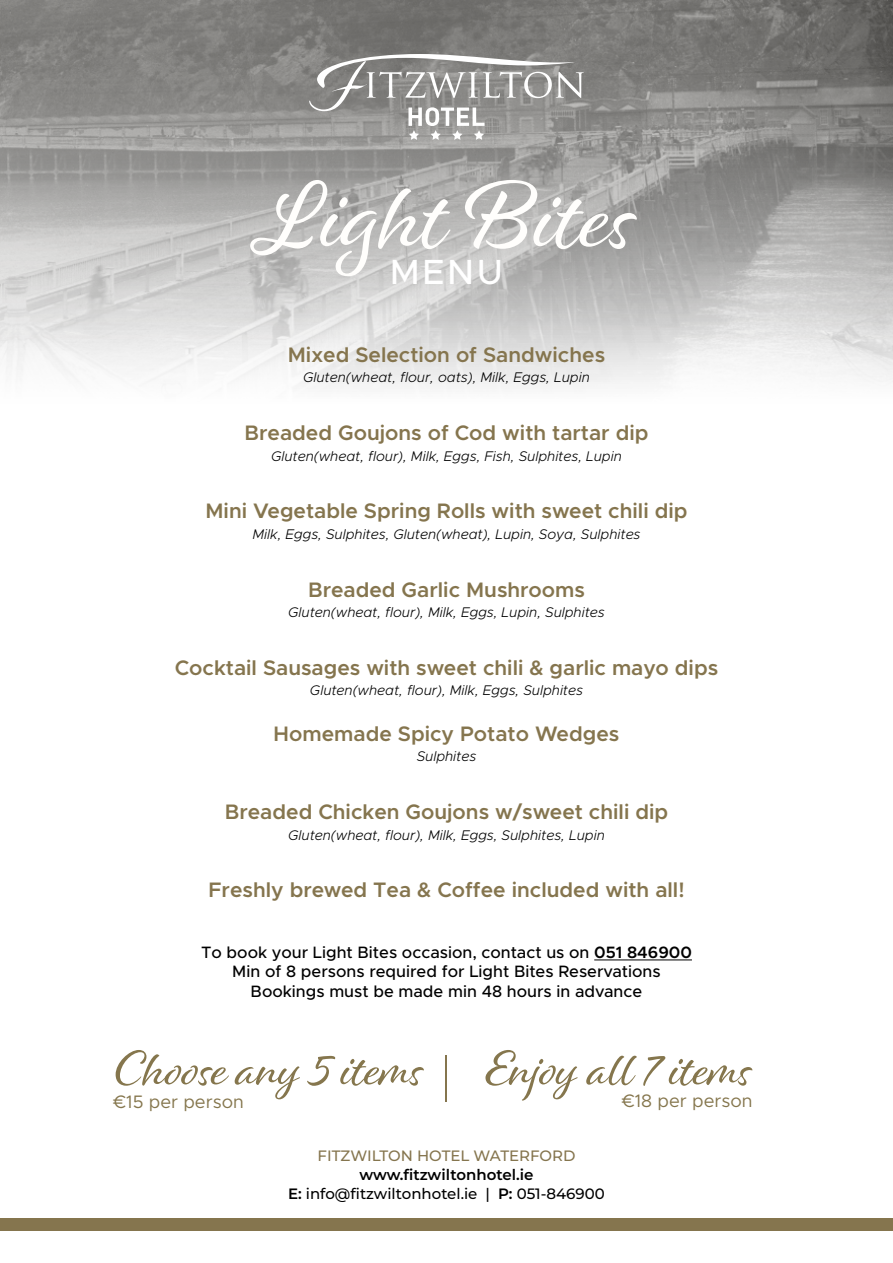
<style>
.page{position:relative;width:893px;height:1263px;background:#fff}
.page>*{position:absolute;margin:0;border:0;box-sizing:border-box;transform-origin:0 0}
.t1{font:98.7px "Alisha";color:#fffefc}
.t2{font:51.15px "Alisha";color:#85764d}
.t3{font:500 35.1px "Metropolis";color:#fff}
.t4{font:600 21px "Metropolis";color:#85754e}
.t5{font:18.15px "Metropolis";color:#85764d}
.t6{font:500 16.5px/19.5px "Metropolis";color:#000;text-align:center}
.t7{font:100 15px/19px "Montserrat";color:#000;text-align:center}
.t8{font:100 15px "Montserrat";color:#85754e}
.t9{font:italic 300 13.95px "Metropolis";color:#000}
.s1{font-weight:600}
</style>
<div class="page">
<svg style="left:0;top:0;width:893px;height:353px;background:#a6a5a4"></svg>
<hr style="left:594px;top:960px;width:98px;height:1px;background:#000">
<div style="left:0;top:1218px;width:893px;height:13px;background:#85754e"></div>
<svg style="left:309px;top:54px;width:275px;height:86px;background:#9f9e9d"></svg>
<hr style="left:445px;top:1056px;width:2px;height:46px;background:#85754e">
<h1 class="t1" style="left:256px;top:156px;width:382px">Light Bites</h1>
<h3 class="t3" style="left:390px;top:250px;width:115px">MENU</h3>
<h3 class="t4" style="left:288px;top:341px;width:319px">Mixed Selection of Sandwiches</h3>
<p class="t9" style="left:303px;top:369px;width:288px">Gluten(wheat, flour, oats), Milk, Eggs, Lupin</p>
<h3 class="t4" style="left:244px;top:420px;width:405px">Breaded Goujons of Cod with tartar dip</h3>
<p class="t9" style="left:271px;top:447px;width:352px">Gluten(wheat, flour), Milk, Eggs, Fish, Sulphites, Lupin</p>
<h3 class="t4" style="left:205px;top:498px;width:484px">Mini Vegetable Spring Rolls with sweet chili dip</h3>
<p class="t9" style="left:252px;top:525px;width:390px">Milk, Eggs, Sulphites, Gluten(wheat), Lupin, Soya, Sulphites</p>
<h3 class="t4" style="left:308px;top:576px;width:278px">Breaded Garlic Mushrooms</h3>
<p class="t9" style="left:288px;top:604px;width:318px">Gluten(wheat, flour), Milk, Eggs, Lupin, Sulphites</p>
<h3 class="t4" style="left:175px;top:654px;width:545px">Cocktail Sausages with sweet chili &amp; garlic mayo dips</h3>
<p class="t9" style="left:310px;top:682px;width:275px">Gluten(wheat, flour), Milk, Eggs, Sulphites</p>
<h3 class="t4" style="left:274px;top:720px;width:347px">Homemade Spicy Potato Wedges</h3>
<p class="t9" style="left:417px;top:748px;width:61px">Sulphites</p>
<h3 class="t4" style="left:225px;top:799px;width:445px">Breaded Chicken Goujons w/sweet chili dip</h3>
<p class="t9" style="left:288px;top:826px;width:318px">Gluten(wheat, flour), Milk, Eggs, Sulphites, Lupin</p>
<h3 class="t4" style="left:208px;top:877px;width:478px">Freshly brewed Tea &amp; Coffee included with all!</h3>
<p class="t6" style="left:201px;top:942px;width:492px">To book your Light Bites occasion, contact us on <span class="s1">051 846900<br></span>Min of 8 persons required for Light Bites Reservations<br>Bookings must be made min 48 hours in advance</p>
<h2 class="t2" style="left:114px;top:1037px;width:311px">Choose any 5 items</h2>
<h3 class="t5" style="left:114px;top:1090px;width:131px">€15 per person</h3>
<h2 class="t2" style="left:484px;top:1037px;width:270px">Enjoy all 7 items</h2>
<h3 class="t5" style="left:623px;top:1090px;width:132px">€18 per person</h3>
<p class="t8" style="left:318px;top:1146px;width:259px">FITZWILTON HOTEL WATERFORD</p>
<p class="t7" style="left:288px;top:1165px;width:318px"><span class="s1">www.fitzwiltonhotel.ie<br>E:</span> info@fitzwiltonhotel.ie | <span class="s1">P:</span> 051-846900</p>
</div>
